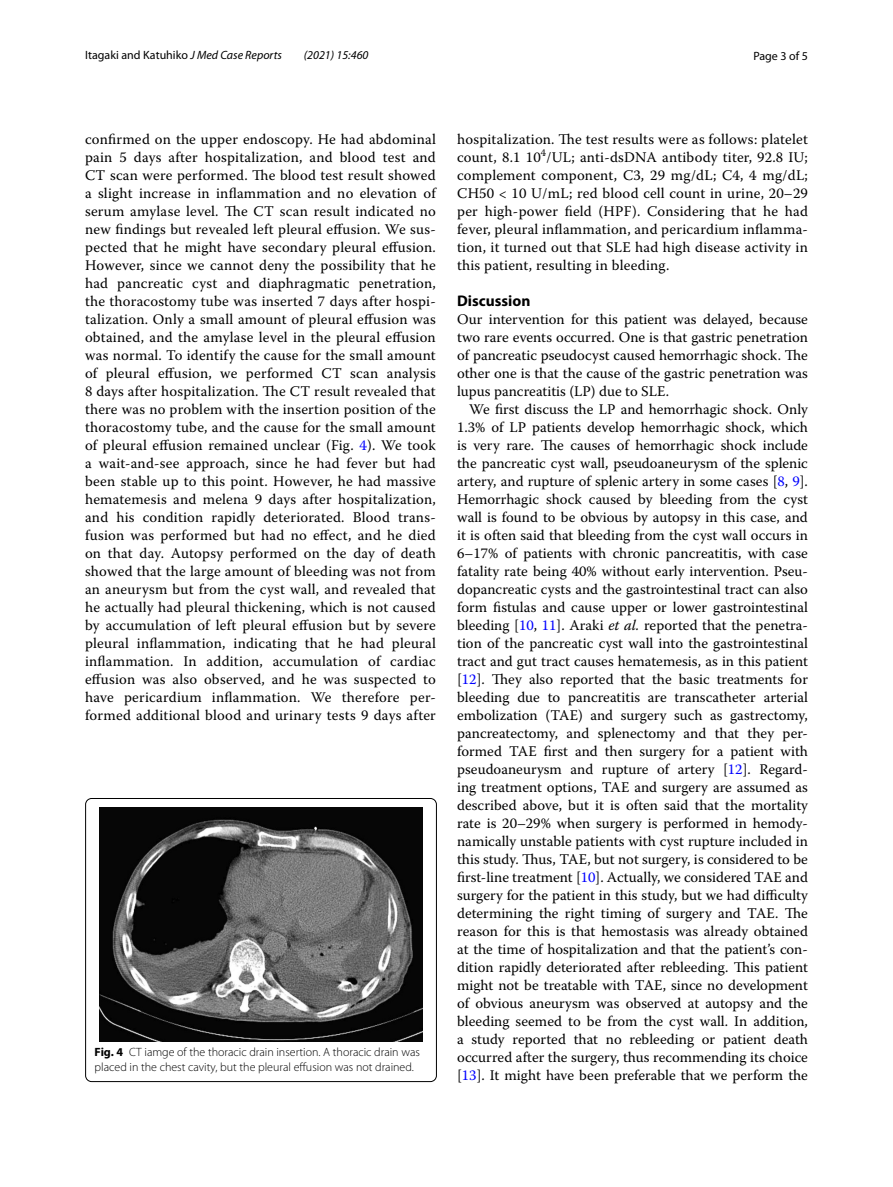
<style>
.page{position:relative;width:893px;height:1187px;background:#fff}
.page>*{position:absolute;margin:0;border:0;box-sizing:border-box;transform-origin:0 0}
.t1{font:700 15.45px "Myriad Pro";color:#000}
.t2{font:14.7px/18px "Warnock Pro";letter-spacing:.01em;color:#000;text-align:justify}
.t3{font:300 12px/15px "Myriad Pro";color:#000}
.t4{font:12px "Myriad Pro";color:#000}
.t5{font:italic 12px "Myriad Pro";color:#000}
.s1{font-style:italic}
.s2{color:#00f}
.s3{font-weight:700}
</style>
<div class="page">
<img style="left:99px;top:807px;width:324px;height:234px">
<div style="left:85px;top:798px;width:352px;height:283px;border:1px solid #000;border-radius:6px"></div>
<p class="t4" style="left:85px;top:48px;width:198px">Itagaki and Katuhiko <span class="s1">J Med Case Reports</span></p>
<p class="t5" style="left:304px;top:48px;width:66px">(2021) 15:460</p>
<p class="t4" style="left:753px;top:48px;width:56px">Page 3 of 5</p>
<p class="t2" style="left:85px;top:130px;width:352px">confirmed on the upper endoscopy. He had abdominal pain 5 days after hospitalization, and blood test and CT scan were performed. The blood test result showed a slight increase in inflammation and no elevation of serum amylase level. The CT scan result indicated no new findings but revealed left pleural effusion. We sus&shy;pected that he might have secondary pleural effusion.<br>However, since we cannot deny the possibility that he had pancreatic cyst and diaphragmatic penetration, the thoracostomy tube was inserted 7 days after hospi&shy;talization. Only a small amount of pleural effusion was obtained, and the amylase level in the pleural effusion was normal. To identify the cause for the small amount of pleural effusion, we performed CT scan analysis 8 days after hospitalization. The CT result revealed that there was no problem with the insertion position of the thoracostomy tube, and the cause for the small amount of pleural effusion remained unclear (Fig. <span class="s2">4</span>). We took a wait-and-see approach, since he had fever but had been stable up to this point. However, he had massive hematemesis and melena 9 days after hospitalization, and his condition rapidly deteriorated. Blood trans&shy;fusion was performed but had no effect, and he died on that day. Autopsy performed on the day of death showed that the large amount of bleeding was not from an aneurysm but from the cyst wall, and revealed that he actually had pleural thickening, which is not caused by accumulation of left pleural effusion but by severe pleural inflammation, indicating that he had pleural inflammation. In addition, accumulation of cardiac effusion was also observed, and he was suspected to have pericardium inflammation. We therefore per&shy;formed additional blood and urinary tests 9 days after</p>
<p class="t2" style="left:457px;top:130px;width:352px">hospitalization. The test results were as follows: platelet count, 8.1 10<sup>4</sup>/UL; anti-dsDNA antibody titer, 92.8 IU; complement component, C3, 29 mg/dL; C4, 4 mg/dL; CH50 &lt; 10 U/mL; red blood cell count in urine, 20–29 per high-power field (HPF). Considering that he had fever, pleural inflammation, and pericardium inflamma&shy;tion, it turned out that SLE had high disease activity in this patient, resulting in bleeding.</p>
<p class="t1" style="left:457px;top:290px;width:75px">Discussion</p>
<p class="t2" style="left:457px;top:310px;width:352px">Our intervention for this patient was delayed, because two rare events occurred. One is that gastric penetration of pancreatic pseudocyst caused hemorrhagic shock. The other one is that the cause of the gastric penetration was lupus pancreatitis (LP) due to SLE.</p>
<p class="t2" style="left:457px;top:400px;width:352px;text-indent:12px">We first discuss the LP and hemorrhagic shock. Only 1.3% of LP patients develop hemorrhagic shock, which is very rare. The causes of hemorrhagic shock include the pancreatic cyst wall, pseudoaneurysm of the splenic artery, and rupture of splenic artery in some cases [<span class="s2">8</span>, <span class="s2">9</span>].<br>Hemorrhagic shock caused by bleeding from the cyst wall is found to be obvious by autopsy in this case, and it is often said that bleeding from the cyst wall occurs in 6–17% of patients with chronic pancreatitis, with case fatality rate being 40% without early intervention. Pseu&shy;dopancreatic cysts and the gastrointestinal tract can also form fistulas and cause upper or lower gastrointestinal bleeding [<span class="s2">10</span>, <span class="s2">11</span>]. Araki <span class="s1">et al.</span> reported that the penetra&shy;tion of the pancreatic cyst wall into the gastrointestinal tract and gut tract causes hematemesis, as in this patient [<span class="s2">12</span>]. They also reported that the basic treatments for bleeding due to pancreatitis are transcatheter arterial embolization (TAE) and surgery such as gastrectomy, pancreatectomy, and splenectomy and that they per&shy;formed TAE first and then surgery for a patient with pseudoaneurysm and rupture of artery [<span class="s2">12</span>]. Regard&shy;ing treatment options, TAE and surgery are assumed as described above, but it is often said that the mortality rate is 20–29% when surgery is performed in hemody&shy;namically unstable patients with cyst rupture included in this study. Thus, TAE, but not surgery, is considered to be first-line treatment [<span class="s2">10</span>]. Actually, we considered TAE and surgery for the patient in this study, but we had difficulty determining the right timing of surgery and TAE. The reason for this is that hemostasis was already obtained at the time of hospitalization and that the patient’s con&shy;dition rapidly deteriorated after rebleeding. This patient might not be treatable with TAE, since no development of obvious aneurysm was observed at autopsy and the bleeding seemed to be from the cyst wall. In addition, a study reported that no rebleeding or patient death occurred after the surgery, thus recommending its choice [<span class="s2">13</span>]. It might have been preferable that we perform the</p>
<p class="t3" style="left:95px;top:1045px;width:327px"><span class="s3">Fig. 4</span> CT iamge of the thoracic drain insertion. A thoracic drain was placed in the chest cavity, but the pleural effusion was not drained.</p>
</div>
